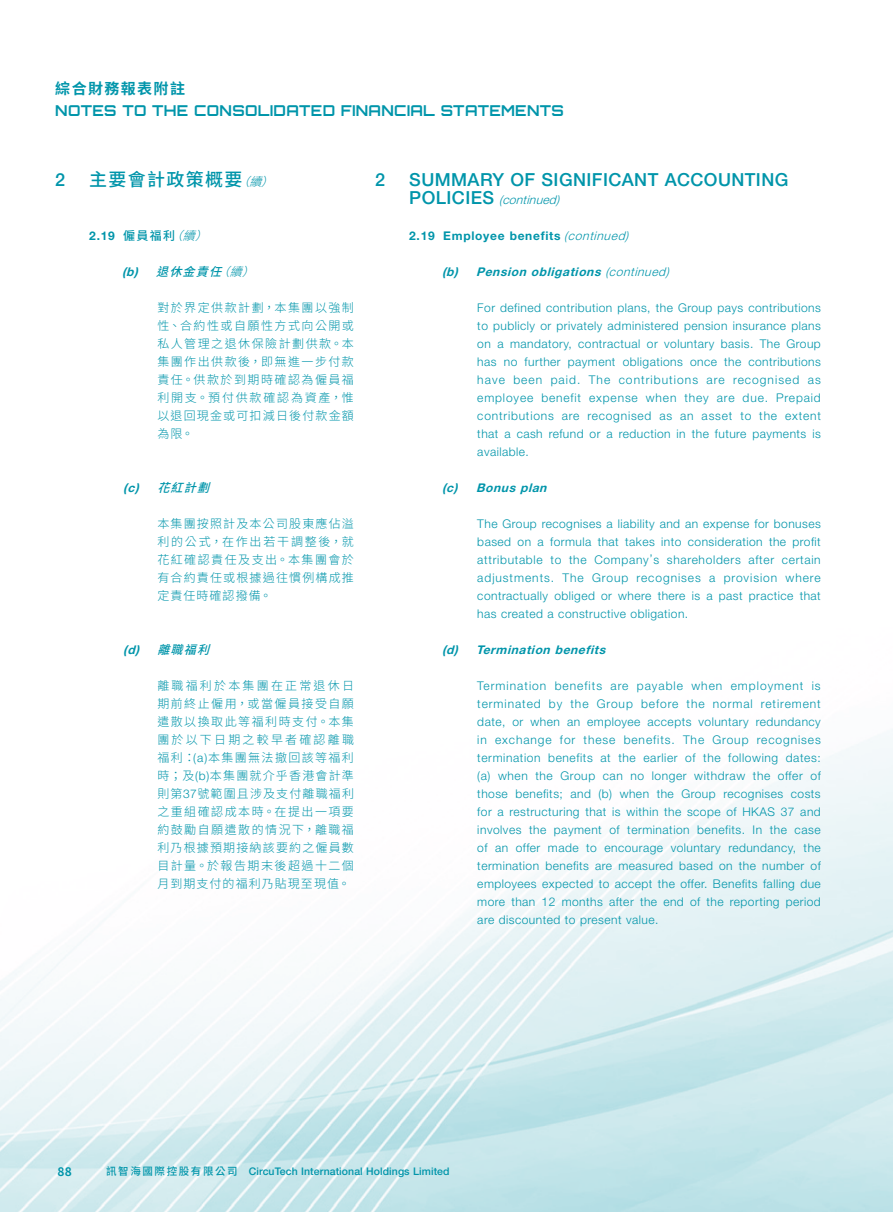
<style>
.page{position:relative;width:893px;height:1212px;background:#fff}
.page>*{position:absolute;margin:0;border:0;box-sizing:border-box;transform-origin:0 0}
.Heading_1{font:500 18px "Helvetica Neue LT Std";letter-spacing:.025em;color:#0095aa}
.C_Heading_1{font:500 18px "Source Han Sans TC";letter-spacing:.075em;color:#0095aa}
.C_Heading_1-2{font:500 18px "Helvetica Neue LT Std";color:#0095aa}
.t1{font:700 15px "Orbitron";letter-spacing:.02em;color:#0095aa}
.t2{font:700 15px "Source Han Sans TC";letter-spacing:.095em;color:#0095aa}
.Body_Text{font:300 12px/18px "Helvetica Neue LT Std";letter-spacing:.04em;color:#0095aa;text-align:justify}
.C_Body_Text{font:300 12px/18px "Source Han Sans TC";letter-spacing:.1em;color:#0095aa;text-align:justify}
.Heading_3{font:italic 700 12px "Helvetica Neue LT Std";color:#0095aa}
.Heading_2{font:700 12px "Helvetica Neue LT Std";letter-spacing:.06em;color:#0095aa}
.C_Heading_3{font:italic 500 12px "Source Han Sans TC";color:#0095aa}
.Heading_1-2{font:italic 300 12px "Helvetica Neue LT Std";color:#0095aa}
.C_Heading_2{font:700 12px "Helvetica Neue LT Std";color:#0095aa}
.t3{font:700 12px "Source Han Sans TC";color:#0095aa}
.t4{font:500 10.5px "Helvetica Neue LT Std";letter-spacing:.01em;color:#0095aa}
.s1{font-weight:300;font-style:italic;font-size:12px}
.s2{font-family:"Source Han Sans TC";font-weight:500}
.s3{font-family:"Source Han Sans TC";font-weight:300;font-style:italic}
.s4{font-family:"Helvetica Neue LT Std";font-weight:700}
.s5{font-weight:300}
.s6{font-family:"Helvetica Neue LT Std"}
.s7{font-weight:500;font-style:normal;font-size:18px}
.s8{font-weight:300;font-style:italic}
.s9{font-family:"Source Han Sans TC"}
</style>
<div class="page">
<img style="left:0;top:729px;width:893px;height:483px">
<p class="t2" style="left:55px;top:80px;width:131px">綜合財務報表附註</p>
<p class="t1" style="left:55px;top:101px;width:510px">NOTES TO THE CONSOLIDATED FINANCIAL STATEMENTS</p>
<p class="C_Heading_1-2" style="left:55px;top:169px;width:12px">2</p>
<p class="C_Heading_1" style="left:89px;top:169px;width:195px">主要會計政策概要<span class="s1">（續）</span></p>
<p class="C_Heading_2" style="left:89px;top:228px;width:129px">2.19 <span class="s2">僱員福利</span><span class="s3">（續）</span></p>
<p class="C_Heading_3" style="left:122px;top:265px;width:143px"><span class="s4">(b)</span> 退休金責任<span class="s5">（續）</span></p>
<p class="C_Body_Text" style="left:157px;top:299px;width:198px">對於界定供款計劃，本集團以強制性、合約性或自願性方式向公開或私人管理之退休保險計劃供款。本集團作出供款後，即無進一步付款責任。供款於到期時確認為僱員福利開支。預付供款確認為資產，惟以退回現金或可扣減日後付款金額為限。</p>
<p class="C_Heading_3" style="left:123px;top:481px;width:96px"><span class="s4">(c)</span> 花紅計劃</p>
<p class="C_Body_Text" style="left:157px;top:515px;width:198px">本集團按照計及本公司股東應佔溢利的公式，在作出若干調整後，就花紅確認責任及支出。本集團會於有合約責任或根據過往慣例構成推定責任時確認撥備。</p>
<p class="C_Heading_3" style="left:123px;top:643px;width:96px"><span class="s4">(d)</span> 離職福利</p>
<p class="C_Body_Text" style="left:157px;top:677px;width:198px">離職福利於本集團在正常退休日期前終止僱用，或當僱員接受自願遣散以換取此等福利時支付。本集團於以下日期之較早者確認離職福利：<span class="s6">(a)</span>本集團無法撤回該等福利時；及<span class="s6">(b)</span>本集團就介乎香港會計準則第<span class="s6">37</span>號範圍且涉及支付離職福利之重組確認成本時。在提出一項要約鼓勵自願遣散的情況下，離職福利乃根據預期接納該要約之僱員數目計量。於報告期末後超過十二個月到期支付的福利乃貼現至現值。</p>
<p class="Heading_1" style="left:375px;top:169px;width:12px">2</p>
<p class="Heading_1" style="left:409px;top:169px;width:381px">SUMMARY OF SIGNIFICANT ACCOUNTING</p>
<p class="Heading_1-2" style="left:409px;top:192px;width:152px"><span class="s7">P O L I C I E S</span> (continued)</p>
<p class="Heading_2" style="left:409px;top:228px;width:221px">2.19 Employee benefits <span class="s8">(continued)</span></p>
<p class="Heading_3" style="left:442px;top:264px;width:228px">(b) Pension obligations <span class="s5">(continued)</span></p>
<p class="Body_Text" style="left:477px;top:298px;width:345px">For defined contribution plans, the Group pays contributions to publicly or privately administered pension insurance plans on a mandatory, contractual or voluntary basis. The Group has no further payment obligations once the contributions have been paid. The contributions are recognised as employee benefit expense when they are due. Prepaid contributions are recognised as an asset to the extent that a cash refund or a reduction in the future payments is available.</p>
<p class="Heading_3" style="left:442px;top:480px;width:110px">(c) Bonus plan</p>
<p class="Body_Text" style="left:477px;top:514px;width:345px">The Group recognises a liability and an expense for bonuses based on a formula that takes into consideration the profit attributable to the Company’s shareholders after certain adjustments. The Group recognises a provision where contractually obliged or where there is a past practice that has created a constructive obligation.</p>
<p class="Heading_3" style="left:442px;top:642px;width:168px">(d) Termination benefits</p>
<p class="Body_Text" style="left:477px;top:676px;width:345px">Termination benefits are payable when employment is terminated by the Group before the normal retirement date, or when an employee accepts voluntary redundancy in exchange for these benefits. The Group recognises termination benefits at the earlier of the following dates: (a) when the Group can no longer withdraw the offer of those benefits; and (b) when the Group recognises costs for a restructuring that is within the scope of HKAS 37 and involves the payment of termination benefits. In the case of an offer made to encourage voluntary redundancy, the termination benefits are measured based on the number of employees expected to accept the offer. Benefits falling due more than 12 months after the end of the reporting period are discounted to present value.</p>
<p class="t3" style="left:57px;top:1165px;width:16px">88</p>
<p class="t4" style="left:106px;top:1165px;width:345px"><span class="s9">訊智海國際控股有限公司　</span>CircuTech International Holdings Limited</p>
</div>
